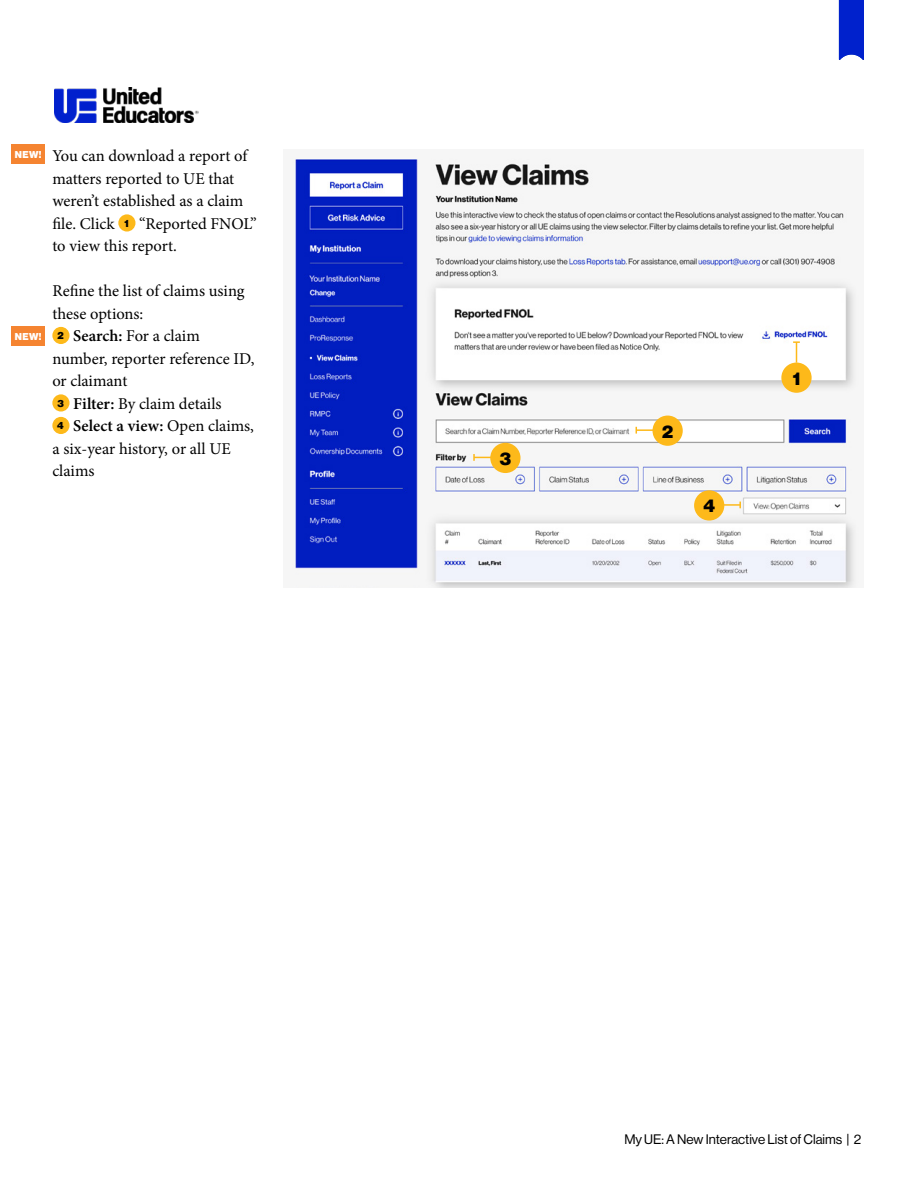
<style>
.page{position:relative;width:918px;height:1188px;background:#fff}
.page>*{position:absolute;margin:0;border:0;box-sizing:border-box;transform-origin:0 0}
.t1{font:18px "N Haas Grotesk DS Pro 95 Blk";color:#000}
.t2{font:16.5px/22.5px "Minion Pro";color:#000}
.t3{font:600 16.5px "Minion Pro";letter-spacing:.01em;color:#000}
.t4{font:13.5px "N Haas Grotesk DS Pro 55 Rg";color:#000}
.t5{font:9.75px "N Haas Grotesk DS Pro 95 Blk";letter-spacing:.04em;color:#fff}
.s1{font-family:"N Haas Grotesk DS Pro 95 Blk";font-size:10.2px}
.s2{font-weight:600}
.s3{font-family:"N Haas Grotesk DS Pro 95 Blk";font-weight:400;font-size:10.2px}
.s4{font-weight:400}
</style>
<div class="page">
<img style="left:292px;top:158px;width:565px;height:430px">
<div style="left:118px;top:214px;width:17px;height:18px;background:#fdb91a;border-radius:50%"></div>
<div style="left:52px;top:327px;width:18px;height:17px;background:#fdb91a;border-radius:50%"></div>
<div style="left:52px;top:394px;width:18px;height:18px;background:#fdb91a;border-radius:50%"></div>
<div style="left:52px;top:417px;width:18px;height:17px;background:#fdb91a;border-radius:50%"></div>
<img style="left:55px;top:87px;width:144px;height:36px">
<img style="left:839px;top:0;width:25px;height:60px">
<div style="left:653px;top:416px;width:30px;height:30px;background:#fdb91a;border-radius:50%"></div>
<div style="left:490px;top:443px;width:31px;height:30px;background:#fdb91a;border-radius:50%"></div>
<div style="left:694px;top:490px;width:30px;height:31px;background:#fdb91a;border-radius:50%"></div>
<div style="left:781px;top:363px;width:31px;height:30px;background:#fdb91a;border-radius:50%"></div>
<hr style="left:636px;top:429px;width:21px;height:2px;background:#fdb91a">
<svg style="left:473px;top:454px;width:18px;height:7px"></svg>
<hr style="left:720px;top:504px;width:20px;height:2px;background:#fdb91a">
<svg style="left:739px;top:502px;width:2px;height:6px"></svg>
<svg style="left:793px;top:341px;width:7px;height:22px"></svg>
<div style="left:11px;top:145px;width:34px;height:19px;background:#f58431"></div>
<div style="left:11px;top:326px;width:34px;height:20px;background:#f58431"></div>
<p class="t5" style="left:15px;top:149px;width:28px">NEW!</p>
<p class="t5" style="left:15px;top:331px;width:28px">NEW!</p>
<p class="t2" style="left:52px;top:145px;width:206px">You can download a report of matters reported to UE that weren’t established as a claim file. Click <span class="s1">1</span> “Reported FNOL” to view this report.</p>
<p class="t2" style="left:52px;top:280px;width:194px">Refine the list of claims using</p>
<p class="t2" style="left:52px;top:302px;width:92px">these options:</p>
<p class="t2" style="left:57px;top:325px;width:144px"><span class="s1">2</span> <span class="s2">Search:</span> For a claim</p>
<p class="t2" style="left:52px;top:347px;width:204px">number, reporter reference ID,</p>
<p class="t2" style="left:52px;top:370px;width:77px">or claimant</p>
<p class="t2" style="left:57px;top:392px;width:166px"><span class="s1">3</span> <span class="s2">Filter:</span> By claim details</p>
<p class="t3" style="left:57px;top:414px;width:198px"><span class="s3">4</span> Select a view: <span class="s4">Open claims,</span></p>
<p class="t2" style="left:52px;top:437px;width:180px">a six-year history, or all UE</p>
<p class="t2" style="left:52px;top:460px;width:44px">claims</p>
<p class="t1" style="left:500px;top:448px;width:13px">3</p>
<p class="t1" style="left:662px;top:421px;width:13px">2</p>
<p class="t1" style="left:703px;top:495px;width:13px">4</p>
<p class="t1" style="left:793px;top:368px;width:9px">1</p>
<p class="t4" style="left:624px;top:1132px;width:239px">My UE: A New Interactive List of Claims | 2</p>
</div>
